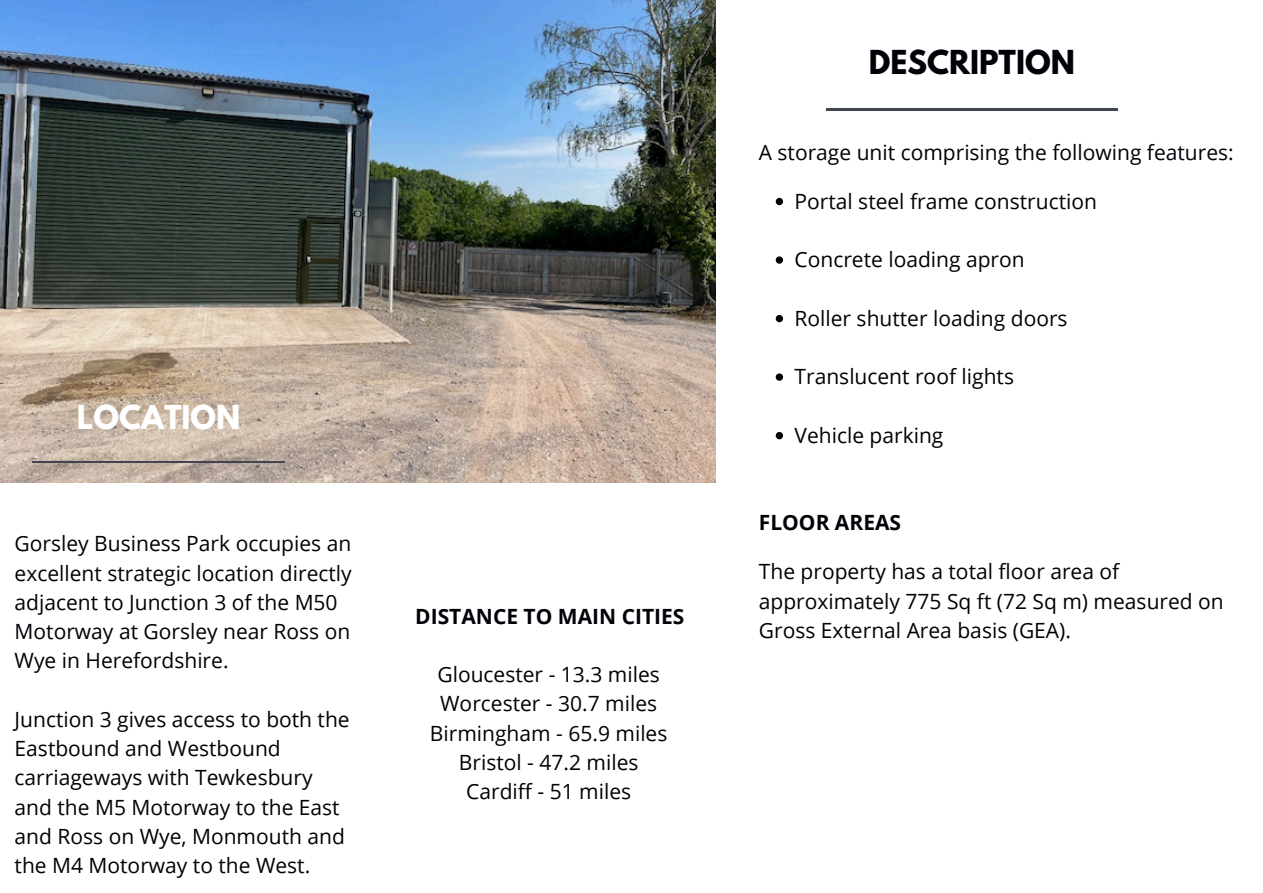
<style>
.page{position:relative;width:1263px;height:893px;background:#fff}
.page>*{position:absolute;margin:0;border:0;box-sizing:border-box;transform-origin:0 0}
.t1{font:700 29.25px "League Spartan";color:#020107}
.t2{font:700 29.25px "League Spartan";color:#fff}
.t3{font:21px/29.2px "Open Sans";color:#020107}
.t4{font:700 21px "Open Sans";color:#020107}
</style>
<div class="page">
<hr style="left:826px;top:109px;width:291px;height:2px;background:#3f4652">
<img style="left:0;top:0;width:715px;height:482px">
<hr style="left:32px;top:461px;width:253px;height:2px;background:#3f4652">
<svg style="left:776px;top:198px;width:7px;height:7px"></svg>
<svg style="left:776px;top:256px;width:7px;height:8px"></svg>
<svg style="left:776px;top:315px;width:7px;height:7px"></svg>
<svg style="left:776px;top:373px;width:7px;height:8px"></svg>
<svg style="left:776px;top:432px;width:7px;height:7px"></svg>
<h3 class="t2" style="left:77px;top:403px;width:165px">LOCATION</h3>
<p class="t3" style="left:15px;top:528px;width:339px">Gorsley Business Park occupies an excellent strategic location directly adjacent to Junction 3 of the M50<br>Motorway at Gorsley near Ross on<br>Wye in Herefordshire.</p>
<p class="t3" style="left:15px;top:704px;width:337px">Junction 3 gives access to both the<br>Eastbound and Westbound carriageways with Tewkesbury and the M5 Motorway to the East and Ross on Wye, Monmouth and the M4 Motorway to the West.</p>
<h2 class="t4" style="left:415px;top:601px;width:271px">DISTANCE TO MAIN CITIES</h2>
<h3 class="t3" style="left:430px;top:659px;width:239px;text-align:center">Gloucester - 13.3 miles<br>Worcester - 30.7 miles<br>Birmingham - 65.9 miles<br>Bristol - 47.2 miles<br>Cardiff - 51 miles</h3>
<p class="t1" style="left:869px;top:47px;width:208px">DESCRIPTION</p>
<h3 class="t3" style="left:759px;top:137px;width:476px">A storage unit comprising the following features:</h3>
<h2 class="t3" style="left:794px;top:186px;width:304px">Portal steel frame construction</h2>
<p class="t3" style="left:794px;top:244px;width:232px">Concrete loading apron</p>
<h3 class="t3" style="left:794px;top:303px;width:275px">Roller shutter loading doors</h3>
<p class="t3" style="left:794px;top:361px;width:221px">Translucent roof lights</p>
<p class="t3" style="left:794px;top:420px;width:150px">Vehicle parking</p>
<p class="t4" style="left:759px;top:508px;width:144px">FLOOR AREAS</p>
<p class="t3" style="left:759px;top:556px;width:466px">The property has a total floor area of approximately 775 Sq ft (72 Sq m) measured on<br>Gross External Area basis (GEA).</p>
</div>
